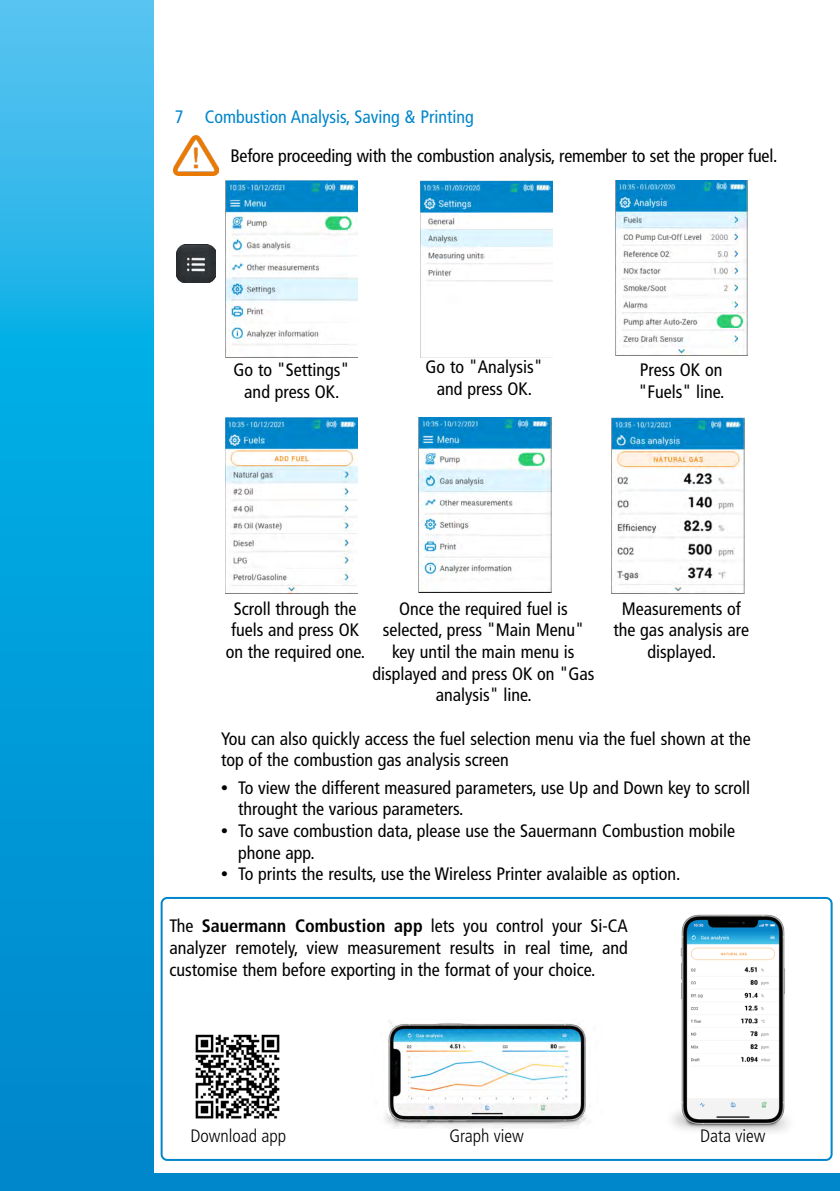
<style>
.page{position:relative;width:840px;height:1191px;background:#fff}
.page>*{position:absolute;margin:0;border:0;box-sizing:border-box;transform-origin:0 0}
.t1{font:condensed 18px/21.6px "Frutiger LT Std";color:#000;text-align:center}
.t2{font:condensed 18px "Frutiger LT Std";color:#0086ca}
.t3{font:300 condensed 18px "Frutiger LT Std";color:#000}
.s1{font-family:"Myriad Pro";font-stretch:normal;font-size:24px}
.s2{font-weight:700}
</style>
<div class="page">
<div style="left:160px;top:897px;width:672px;height:264px;border:2px solid #0086ca;border-radius:6px"></div>
<div style="left:0;top:1173px;width:839px;height:18px;background:#0086ca"></div>
<img style="left:173px;top:135px;width:45px;height:40px">
<img style="left:176px;top:244px;width:39px;height:38px">
<img style="left:225px;top:181px;width:133px;height:176px">
<img style="left:420px;top:181px;width:132px;height:176px">
<img style="left:615px;top:181px;width:132px;height:174px">
<img style="left:225px;top:417px;width:133px;height:177px">
<img style="left:418px;top:417px;width:132px;height:176px">
<img style="left:611px;top:417px;width:133px;height:176px">
<svg style="left:0;top:0;width:153px;height:1173px;background:#10a3dd"></svg>
<svg style="left:839px;top:1173px;width:1px;height:18px"></svg>
<img style="left:195px;top:1034px;width:85px;height:85px">
<img style="left:385px;top:1020px;width:202px;height:108px">
<img style="left:672px;top:914px;width:116px;height:218px">
<p class="t2" style="left:175px;top:107px;width:300px">7 Combustion Analysis, Saving &amp; Printing</p>
<p class="t1" style="left:230px;top:145px;width:548px">Before proceeding with the combustion analysis, remember to set the proper fuel.</p>
<p class="t1" style="left:233px;top:359px;width:117px">Go to "Settings" and press OK.</p>
<p class="t1" style="left:425px;top:356px;width:119px">Go to "Analysis" and press OK.</p>
<p class="t1" style="left:638px;top:359px;width:88px;text-align:left">Press OK on "Fuels" line.</p>
<p class="t1" style="left:225px;top:598px;width:141px">Scroll through the fuels and press OK on the required one.</p>
<p class="t1" style="left:372px;top:598px;width:223px">Once the required fuel is selected, press "Main Menu" key until the main menu is displayed and press OK on "Gas analysis" line.</p>
<p class="t1" style="left:613px;top:598px;width:137px">Measurements of the gas analysis are displayed.</p>
<p class="t1" style="left:221px;top:727px;width:531px;text-align:left">You can also quickly access the fuel selection menu via the fuel shown at the top of the combustion gas analysis screen</p>
<p class="t1" style="left:238px;top:777px;width:513px;text-align:left;text-indent:-17px"><span class="s1">•</span> To view the different measured parameters, use Up and Down key to scroll throught the various parameters.</p>
<p class="t1" style="left:238px;top:820px;width:498px;text-align:left;text-indent:-17px"><span class="s1">•</span> To save combustion data, please use the Sauermann Combustion mobile phone app.</p>
<p class="t1" style="left:221px;top:863px;width:461px"><span class="s1">•</span> To prints the results, use the Wireless Printer avalaible as option.</p>
<p class="t1" style="left:169px;top:915px;width:459px;text-align:justify">The <span class="s2">Sauermann Combustion app</span> lets you control your Si-CA analyzer remotely, view measurement results in real time, and customise them before exporting in the format of your choice.</p>
<p class="t3" style="left:190px;top:1125px;width:97px">Download app</p>
<p class="t3" style="left:449px;top:1125px;width:76px">Graph view</p>
<p class="t3" style="left:699px;top:1125px;width:67px">Data view</p>
</div>
